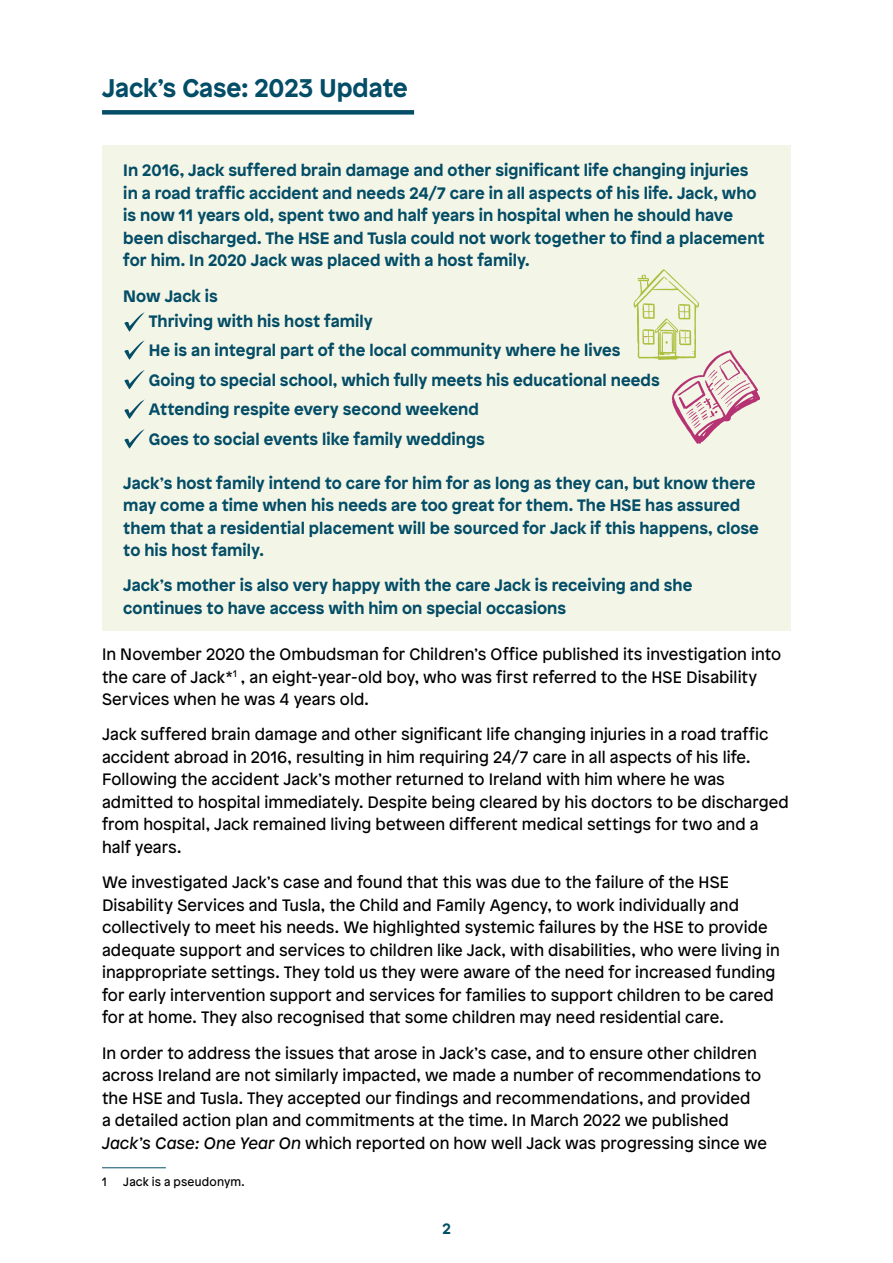
<style>
.page{position:relative;width:893px;height:1263px;background:#fff}
.page>*{position:absolute;margin:0;border:0;box-sizing:border-box;transform-origin:0 0}
.heading_underline{font:700 25.5px "Patron";color:#044d66}
.Body_copy{font:16.5px/22.5px "Patron";letter-spacing:.005em;color:#000}
.Body_copy-2{font:700 16.5px/22.5px "Patron";letter-spacing:.005em;color:#044d66}
.t1{font:700 15px "Patron";color:#044d66}
.Footnote{font:12px "Patron";letter-spacing:.02em;color:#000}
.s1{font-style:italic}
</style>
<div class="page">
<div style="left:102px;top:110px;width:312px;height:5px;background:#044d66"></div>
<div style="left:102px;top:146px;width:689px;height:485px;background:#f3f5e7"></div>
<hr style="left:102px;top:1167px;width:64px;height:1px;background:#044d66">
<svg style="left:634px;top:269px;width:126px;height:175px"></svg>
<svg style="left:124px;top:312px;width:21px;height:20px"></svg>
<svg style="left:124px;top:340px;width:21px;height:20px"></svg>
<svg style="left:124px;top:370px;width:21px;height:20px"></svg>
<svg style="left:124px;top:399px;width:21px;height:20px"></svg>
<svg style="left:124px;top:429px;width:21px;height:20px"></svg>
<p class="heading_underline" style="left:102px;top:68px;width:307px">Jack’s Case: 2023 Update</p>
<p class="Body_copy-2" style="left:123px;top:158px;width:643px">In 2016, Jack suffered brain damage and other significant life changing injuries in a road traffic accident and needs 24/7 care in all aspects of his life. Jack, who is now 11 years old, spent two and half years in hospital when he should have been discharged. The HSE and Tusla could not work together to find a placement for him. In 2020 Jack was placed with a host family.</p>
<p class="Body_copy-2" style="left:123px;top:283px;width:96px">Now Jack is</p>
<p class="Body_copy-2" style="left:149px;top:308px;width:225px">Thriving with his host family</p>
<p class="Body_copy-2" style="left:149px;top:338px;width:473px">He is an integral part of the local community where he lives</p>
<p class="Body_copy-2" style="left:149px;top:367px;width:512px">Going to special school, which fully meets his educational needs</p>
<p class="Body_copy-2" style="left:149px;top:397px;width:332px">Attending respite every second weekend</p>
<p class="Body_copy-2" style="left:149px;top:426px;width:338px">Goes to social events like family weddings</p>
<p class="Body_copy-2" style="left:123px;top:470px;width:637px">Jack’s host family intend to care for him for as long as they can, but know there may come a time when his needs are too great for them. The HSE has assured them that a residential placement will be sourced for Jack if this happens, close to his host family.</p>
<p class="Body_copy-2" style="left:123px;top:573px;width:571px">Jack’s mother is also very happy with the care Jack is receiving and she continues to have access with him on special occasions</p>
<p class="Body_copy" style="left:102px;top:642px;width:681px">In November 2020 the Ombudsman for Children’s Office published its investigation into the care of Jack*<sup>1</sup> , an eight-year-old boy, who was first referred to the HSE Disability<br>Services when he was 4 years old.</p>
<p class="Body_copy" style="left:102px;top:722px;width:688px">Jack suffered brain damage and other significant life changing injuries in a road traffic accident abroad in 2016, resulting in him requiring 24/7 care in all aspects of his life.<br>Following the accident Jack’s mother returned to Ireland with him where he was admitted to hospital immediately. Despite being cleared by his doctors to be discharged from hospital, Jack remained living between different medical settings for two and a half years.</p>
<p class="Body_copy" style="left:102px;top:870px;width:679px">We investigated Jack’s case and found that this was due to the failure of the HSE Disability Services and Tusla, the Child and Family Agency, to work individually and collectively to meet his needs. We highlighted systemic failures by the HSE to provide adequate support and services to children like Jack, with disabilities, who were living in inappropriate settings. They told us they were aware of the need for increased funding for early intervention support and services for families to support children to be cared for at home. They also recognised that some children may need residential care.</p>
<p class="Body_copy" style="left:102px;top:1040px;width:666px">In order to address the issues that arose in Jack’s case, and to ensure other children across Ireland are not similarly impacted, we made a number of recommendations to the HSE and Tusla. They accepted our findings and recommendations, and provided<br>a detailed action plan and commitments at the time. In March 2022 we published <span class="s1">Jack’s Case: One Year On</span> which reported on how well Jack was progressing since we</p>
<p class="Footnote" style="left:102px;top:1173px;width:6px">1</p>
<p class="Footnote" style="left:123px;top:1173px;width:123px">Jack is a pseudonym.</p>
<p class="t1" style="left:442px;top:1216px;width:10px">2</p>
</div>
